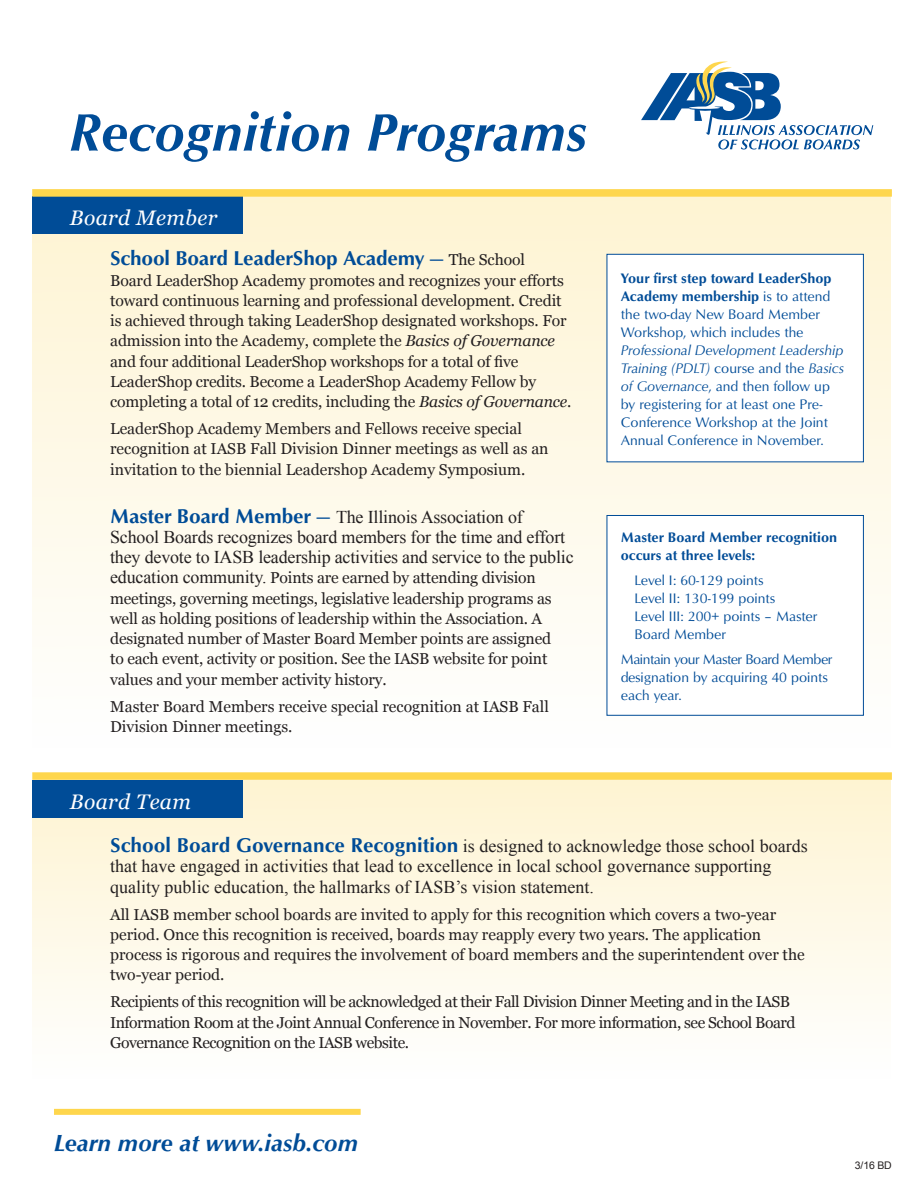
<style>
.page{position:relative;width:918px;height:1188px;background:#fff}
.page>*{position:absolute;margin:0;border:0;box-sizing:border-box;transform-origin:0 0}
.t1{font:54px "Optimum Bold Italic DTC";color:#004c97}
.t2{font:24px "Optimum Bold Italic DTC";color:#004c97}
.t3{font:italic 21px "Georgia";letter-spacing:.02em;color:#fff}
.Paragraph_Style_1{font:20.7px "Optimum Bold DTC";letter-spacing:-.01em;color:#004c97}
.t4{font:18px/20.2px "Times New Roman";color:#231f20}
.Paragraph_Style_1-2{font:15.75px/20.2px "Georgia";letter-spacing:-.005em;color:#231f20}
.Paragraph_Style_1-3{font:15.75px/20.2px "Georgia";letter-spacing:-.03em;color:#231f20}
.Paragraph_Style_1-4{font:14.25px/18px "Optimum Roman DTC";color:#004c97}
.Paragraph_Style_1-5{font:14.25px/18px "Optimum Roman DTC";letter-spacing:-.025em;color:#004c97}
.t5{font:14.25px/18px "Optimum Bold DTC";color:#004c97}
.t6{font:10.5px "Arial";color:#231f20}
.s1{font-family:"Optimum Roman DTC"}
.s2{font-family:"Georgia";font-size:15.75px;color:#231f20}
.s3{font-style:italic}
.s4{font-family:"Optimum Bold DTC";font-size:20.7px;color:#004c97}
.s5{font-family:"Optimum Roman DTC";font-size:20.7px;color:#004c97}
.s6{font-family:"Times New Roman";font-size:18px}
.s7{font-family:"Optimum Bold DTC"}
.s8{font-family:"Optimum Roman Italic DTC"}
</style>
<div class="page">
<div style="left:32px;top:780px;width:859px;height:299px;background:linear-gradient(to bottom,#fef4d2,#fefeff)"></div>
<div style="left:32px;top:189px;width:859px;height:558px;background:linear-gradient(to bottom,#fef3d1,#fefefe)"></div>
<div style="left:32px;top:196px;width:211px;height:38px;background:#004c97"></div>
<div style="left:32px;top:780px;width:211px;height:38px;background:#004c97"></div>
<div style="left:32px;top:189px;width:860px;height:8px;background:#fed64d"></div>
<svg style="left:641px;top:61px;width:232px;height:89px"></svg>
<div style="left:32px;top:772px;width:860px;height:8px;background:#fed64d"></div>
<div style="left:607px;top:254px;width:256px;height:208px;background:#fff"></div>
<div style="left:607px;top:254px;width:257px;height:208px;border:1px solid #004c97"></div>
<div style="left:607px;top:515px;width:256px;height:200px;background:#fff"></div>
<div style="left:607px;top:515px;width:257px;height:201px;border:1px solid #004c97"></div>
<div style="left:54px;top:1109px;width:307px;height:6px;background:#fed64d"></div>
<p class="t1" style="left:70px;top:101px;width:519px">Recognition Programs</p>
<p class="t3" style="left:70px;top:204px;width:149px">Board Member</p>
<p class="Paragraph_Style_1" style="left:110px;top:246px;width:416px">School Board LeaderShop Academy <span class="s1">—</span> <span class="s2">The School</span></p>
<p class="Paragraph_Style_1-2" style="left:110px;top:270px;width:463px">Board LeaderShop Academy promotes and recognizes your efforts toward continuous learning and professional development. Credit is achieved through taking LeaderShop designated workshops. For admission into the Academy, complete the <span class="s3">Basics of Governance </span>and four additional LeaderShop workshops for a total of five LeaderShop credits. Become a LeaderShop Academy Fellow by completing a total of 12 credits, including the <span class="s3">Basics of Governance</span>.</p>
<p class="Paragraph_Style_1-2" style="left:110px;top:419px;width:440px">LeaderShop Academy Members and Fellows receive special recognition at IASB Fall Division Dinner meetings as well as an invitation to the biennial Leadershop Academy Symposium.</p>
<p class="t4" style="left:110px;top:506px;width:465px"><span class="s4">Master Board Member</span> <span class="s5">—</span> The Illinois Association of<br>School Boards recognizes board members for the time and effort they devote to IASB leadership activities and service to the public</p>
<p class="Paragraph_Style_1-2" style="left:110px;top:568px;width:443px"><span class="s6">education community.</span> Points are earned by attending division meetings, governing meetings, legislative leadership programs as well as holding positions of leadership within the Association. A designated number of Master Board Member points are assigned to each event, activity or position. See the IASB website for point values and your member activity history.</p>
<p class="Paragraph_Style_1-2" style="left:110px;top:696px;width:440px">Master Board Members receive special recognition at IASB Fall<br>Division Dinner meetings.</p>
<p class="t3" style="left:70px;top:788px;width:123px">Board Team</p>
<p class="Paragraph_Style_1-4" style="left:621px;top:269px;width:225px"><span class="s7">Your first step toward LeaderShop Academy membership</span> is to attend the two-day New Board Member Workshop, which includes the <span class="s8">Professional Development Leadership Training (PDLT)</span> course and the <span class="s8">Basics of Governance</span>, and then follow up by registering for at least one Pre-Conference Workshop at the Joint Annual Conference in November.</p>
<p class="t5" style="left:621px;top:528px;width:218px">Master Board Member recognition occurs at three levels:</p>
<p class="Paragraph_Style_1-4" style="left:634px;top:571px;width:131px">Level I: 60-129 points</p>
<p class="Paragraph_Style_1-4" style="left:634px;top:589px;width:143px">Level II: 130-199 points</p>
<p class="Paragraph_Style_1-4" style="left:634px;top:607px;width:185px">Level III: 200+ points – Master<br>Board Member</p>
<p class="Paragraph_Style_1-5" style="left:621px;top:650px;width:213px">Maintain your Master Board Member designation by acquiring 40 points each year.</p>
<p class="t4" style="left:110px;top:836px;width:699px"><span class="s4">School Board Governance Recognition</span> is designed to acknowledge those school boards that have engaged in activities that lead to excellence in local school governance supporting quality public education, the hallmarks of IASB’s vision statement.</p>
<p class="Paragraph_Style_1-2" style="left:110px;top:905px;width:696px">All IASB member school boards are invited to apply for this recognition which covers a two-year period. Once this recognition is received, boards may reapply every two years. The application process is rigorous and requires the involvement of board members and the superintendent over the two-year period.</p>
<p class="Paragraph_Style_1-3" style="left:110px;top:992px;width:687px">Recipients of this recognition will be acknowledged at their Fall Division Dinner Meeting and in the IASB<br>Information Room at the Joint Annual Conference in November. For more information, see School Board<br>Governance Recognition on the IASB website.</p>
<p class="t2" style="left:54px;top:1129px;width:306px">Learn more at www.iasb.com</p>
<p class="t6" style="left:855px;top:1158px;width:38px">3/16 BD</p>
</div>
